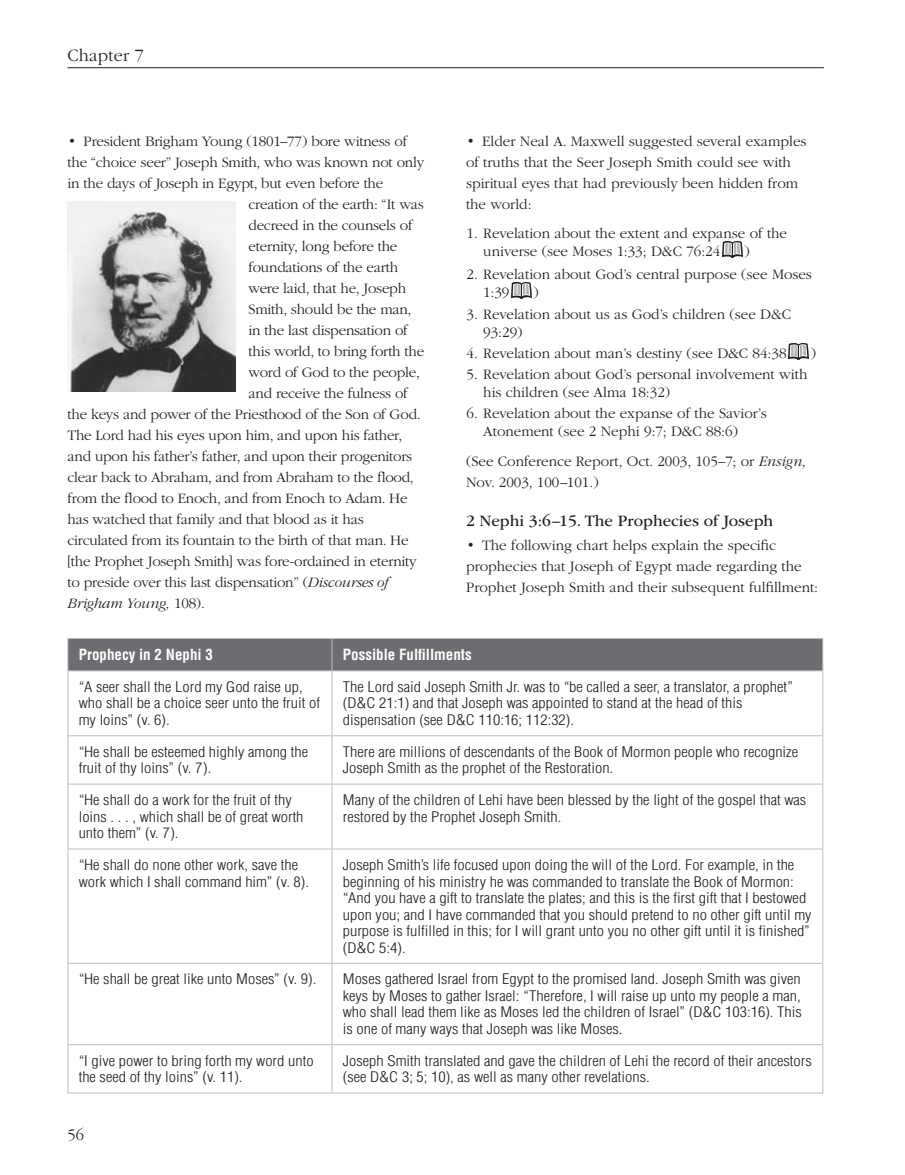
<style>
.page{position:relative;width:905px;height:1175px;background:#fff}
.page>*{position:absolute;margin:0;border:0;box-sizing:border-box;transform-origin:0 0}
.t1{font:300 18px "Garamondlds Lat";letter-spacing:.01em;color:#231f20}
.t2{font:16.5px "Garamondlds Lat";color:#231f20}
.t3{font:300 16.5px "Garamondlds Lat";color:#231f20}
.t4{font:300 15px/21px "Garamondlds Lat";letter-spacing:-.015em;color:#231f20}
.t5{font:700 condensed 15px "Helveticalds Lat";color:#fff}
.t6{font:italic 300 15px "Garamondlds Lat";letter-spacing:-.015em;color:#231f20}
.t7{font:300 condensed 14.25px/16.5px "Helveticalds Lat";color:#231f20;scale:1.15 1}
.s1{font-style:italic}
.s2{font-style:normal}
</style>
<div class="page">
<hr style="left:68px;top:67px;width:756px;height:1px;background:#231f20">
<img style="left:68px;top:202px;width:167px;height:189px">
<img style="left:722px;top:241px;width:20px;height:16px">
<img style="left:511px;top:283px;width:20px;height:16px">
<img style="left:788px;top:343px;width:20px;height:16px">
<div style="left:69px;top:639px;width:753px;height:31px;background:#6c6d70"></div>
<svg style="left:69px;top:671px;width:753px;height:421px"></svg>
<hr style="left:68px;top:638px;width:264px;height:1px;background:#bcbdc0">
<hr style="left:68px;top:639px;width:1px;height:31px;background:#bcbdc0">
<hr style="left:332px;top:638px;width:491px;height:1px;background:#bcbdc0">
<hr style="left:332px;top:639px;width:1px;height:31px;background:#bcbdc0">
<hr style="left:822px;top:639px;width:1px;height:31px;background:#bcbdc0">
<hr style="left:68px;top:670px;width:264px;height:1px;background:#bcbdc0">
<hr style="left:68px;top:671px;width:1px;height:64px;background:#bcbdc0">
<hr style="left:332px;top:670px;width:491px;height:1px;background:#bcbdc0">
<hr style="left:332px;top:671px;width:1px;height:64px;background:#bcbdc0">
<hr style="left:822px;top:671px;width:1px;height:64px;background:#bcbdc0">
<hr style="left:68px;top:735px;width:264px;height:1px;background:#bcbdc0">
<hr style="left:68px;top:736px;width:1px;height:47px;background:#bcbdc0">
<hr style="left:332px;top:735px;width:491px;height:1px;background:#bcbdc0">
<hr style="left:332px;top:736px;width:1px;height:47px;background:#bcbdc0">
<hr style="left:822px;top:736px;width:1px;height:47px;background:#bcbdc0">
<hr style="left:68px;top:783px;width:264px;height:1px;background:#bcbdc0">
<hr style="left:68px;top:784px;width:1px;height:64px;background:#bcbdc0">
<hr style="left:332px;top:783px;width:491px;height:1px;background:#bcbdc0">
<hr style="left:332px;top:784px;width:1px;height:64px;background:#bcbdc0">
<hr style="left:822px;top:784px;width:1px;height:64px;background:#bcbdc0">
<hr style="left:68px;top:848px;width:264px;height:1px;background:#bcbdc0">
<hr style="left:68px;top:849px;width:1px;height:114px;background:#bcbdc0">
<hr style="left:332px;top:848px;width:491px;height:1px;background:#bcbdc0">
<hr style="left:332px;top:849px;width:1px;height:114px;background:#bcbdc0">
<hr style="left:822px;top:849px;width:1px;height:114px;background:#bcbdc0">
<hr style="left:68px;top:963px;width:264px;height:1px;background:#bcbdc0">
<hr style="left:68px;top:963px;width:1px;height:81px;background:#bcbdc0">
<hr style="left:332px;top:963px;width:491px;height:1px;background:#bcbdc0">
<hr style="left:332px;top:963px;width:1px;height:81px;background:#bcbdc0">
<hr style="left:822px;top:963px;width:1px;height:81px;background:#bcbdc0">
<hr style="left:68px;top:1044px;width:264px;height:1px;background:#bcbdc0">
<hr style="left:68px;top:1045px;width:1px;height:47px;background:#bcbdc0">
<hr style="left:332px;top:1044px;width:491px;height:1px;background:#bcbdc0">
<hr style="left:332px;top:1045px;width:1px;height:47px;background:#bcbdc0">
<hr style="left:822px;top:1045px;width:1px;height:47px;background:#bcbdc0">
<hr style="left:68px;top:1092px;width:264px;height:1px;background:#bcbdc0">
<hr style="left:332px;top:1092px;width:491px;height:1px;background:#bcbdc0">
<p class="t1" style="left:68px;top:42px;width:78px">Chapter 7</p>
<p class="t4" style="left:68px;top:131px;width:341px">• President Brigham Young (1801–77) bore witness of</p>
<p class="t4" style="left:68px;top:150px;width:358px">the “choice seer” Joseph Smith, who was known not only</p>
<p class="t4" style="left:68px;top:171px;width:317px">in the days of Joseph in Egypt, but even before the</p>
<p class="t4" style="left:248px;top:192px;width:177px">creation of the earth: “It was</p>
<p class="t4" style="left:248px;top:213px;width:165px">decreed in the counsels of</p>
<p class="t4" style="left:248px;top:234px;width:150px">eternity, long before the</p>
<p class="t4" style="left:248px;top:255px;width:151px">foundations of the earth</p>
<p class="t4" style="left:248px;top:276px;width:159px">were laid, that he, Joseph</p>
<p class="t4" style="left:248px;top:297px;width:164px">Smith, should be the man,</p>
<p class="t4" style="left:248px;top:318px;width:161px">in the last dispensation of</p>
<p class="t4" style="left:248px;top:339px;width:177px">this world, to bring forth the</p>
<p class="t4" style="left:248px;top:360px;width:173px">word of God to the people,</p>
<p class="t4" style="left:248px;top:381px;width:161px">and receive the fulness of</p>
<p class="t4" style="left:68px;top:402px;width:355px">the keys and power of the Priesthood of the Son of God.</p>
<p class="t4" style="left:68px;top:423px;width:336px">The Lord had his eyes upon him, and upon his father,</p>
<p class="t4" style="left:68px;top:444px;width:346px">and upon his father’s father, and upon their progenitors</p>
<p class="t4" style="left:68px;top:465px;width:348px">clear back to Abraham, and from Abraham to the flood,</p>
<p class="t4" style="left:68px;top:486px;width:341px">from the flood to Enoch, and from Enoch to Adam. He</p>
<p class="t4" style="left:68px;top:507px;width:298px">has watched that family and that blood as it has</p>
<p class="t4" style="left:68px;top:528px;width:342px">circulated from its fountain to the birth of that man. He</p>
<p class="t4" style="left:68px;top:549px;width:350px">[the Prophet Joseph Smith] was fore-ordained in eternity</p>
<p class="t4" style="left:68px;top:570px;width:323px">to preside over this last dispensation” (<span class="s1">Discourses of</span></p>
<p class="t6" style="left:68px;top:593px;width:139px">Brigham Young, <span class="s2">108).</span></p>
<p class="t4" style="left:466px;top:131px;width:342px">• Elder Neal A. Maxwell suggested several examples of truths that the Seer Joseph Smith could see with spiritual eyes that had previously been hidden from the world:</p>
<p class="t4" style="left:483px;top:223px;width:305px;line-height:18px;text-indent:-17px">1. Revelation about the extent and expanse of the universe (see Moses 1:33; D&amp;C 76:24</p>
<p class="t4" style="left:744px;top:240px;width:7px">)</p>
<p class="t4" style="left:483px;top:265px;width:330px;line-height:18px;text-indent:-17px">2. Revelation about God’s central purpose (see Moses<br>1:39</p>
<p class="t4" style="left:533px;top:281px;width:7px">)</p>
<p class="t4" style="left:483px;top:304px;width:309px;line-height:18px;text-indent:-17px">3. Revelation about us as God’s children (see D&amp;C<br>93:29)</p>
<p class="t4" style="left:466px;top:342px;width:321px">4. Revelation about man’s destiny (see D&amp;C 84:38</p>
<p class="t4" style="left:810px;top:342px;width:7px">)</p>
<p class="t4" style="left:483px;top:364px;width:325px;line-height:18px;text-indent:-17px">5. Revelation about God’s personal involvement with his children (see Alma 18:32)</p>
<p class="t4" style="left:483px;top:404px;width:285px;line-height:18px;text-indent:-17px">6. Revelation about the expanse of the Savior’s<br>Atonement (see 2 Nephi 9:7; D&amp;C 88:6)</p>
<p class="t4" style="left:466px;top:449px;width:342px">(See Conference Report, Oct. 2003, 105–7; or <span class="s1">Ensign,<br></span>Nov. 2003, 100–101.)</p>
<p class="t2" style="left:466px;top:509px;width:309px">2 Nephi 3:6–15. The Prophecies of Joseph</p>
<p class="t4" style="left:466px;top:535px;width:353px">• The following chart helps explain the specific prophecies that Joseph of Egypt made regarding the<br>Prophet Joseph Smith and their subsequent fulfillment:</p>
<p class="t5" style="left:79px;top:641px;width:136px">Prophecy in 2 Nephi 3</p>
<p class="t5" style="left:343px;top:641px;width:130px">Possible Fulfillments</p>
<p class="t7" style="left:79px;top:677px;width:211px">“A seer shall the Lord my God raise up, who shall be a choice seer unto the fruit of my loins” (v. 6).</p>
<p class="t7" style="left:343px;top:677px;width:393px">The Lord said Joseph Smith Jr. was to “be called a seer, a translator, a prophet” (D&amp;C 21:1) and that Joseph was appointed to stand at the head of this dispensation (see D&amp;C 110:16; 112:32).</p>
<p class="t7" style="left:79px;top:742px;width:201px">“He shall be esteemed highly among the fruit of thy loins” (v. 7).</p>
<p class="t7" style="left:343px;top:742px;width:397px">There are millions of descendants of the Book of Mormon people who recognize<br>Joseph Smith as the prophet of the Restoration.</p>
<p class="t7" style="left:79px;top:790px;width:197px">“He shall do a work for the fruit of thy loins . . . , which shall be of great worth unto them” (v. 7).</p>
<p class="t7" style="left:343px;top:790px;width:404px">Many of the children of Lehi have been blessed by the light of the gospel that was restored by the Prophet Joseph Smith.</p>
<p class="t7" style="left:79px;top:855px;width:202px">“He shall do none other work, save the work which I shall command him” (v. 8).</p>
<p class="t7" style="left:343px;top:855px;width:409px">Joseph Smith’s life focused upon doing the will of the Lord. For example, in the beginning of his ministry he was commanded to translate the Book of Mormon: “And you have a gift to translate the plates; and this is the first gift that I bestowed upon you; and I have commanded that you should pretend to no other gift until my purpose is fulfilled in this; for I will grant unto you no other gift until it is finished” (D&amp;C 5:4).</p>
<p class="t7" style="left:79px;top:970px;width:208px">“He shall be great like unto Moses” (v. 9).</p>
<p class="t7" style="left:343px;top:970px;width:400px;text-align:justify">Moses gathered Israel from Egypt to the promised land. Joseph Smith was given keys by Moses to gather Israel: “Therefore, I will raise up unto my people a man, who shall lead them like as Moses led the children of Israel” (D&amp;C 103:16). This is one of many ways that Joseph was like Moses.</p>
<p class="t7" style="left:79px;top:1051px;width:206px">“I give power to bring forth my word unto the seed of thy loins” (v. 11).</p>
<p class="t7" style="left:343px;top:1051px;width:409px">Joseph Smith translated and gave the children of Lehi the record of their ancestors (see D&amp;C 3; 5; 10), as well as many other revelations.</p>
<p class="t3" style="left:68px;top:1123px;width:18px">56</p>
</div>
